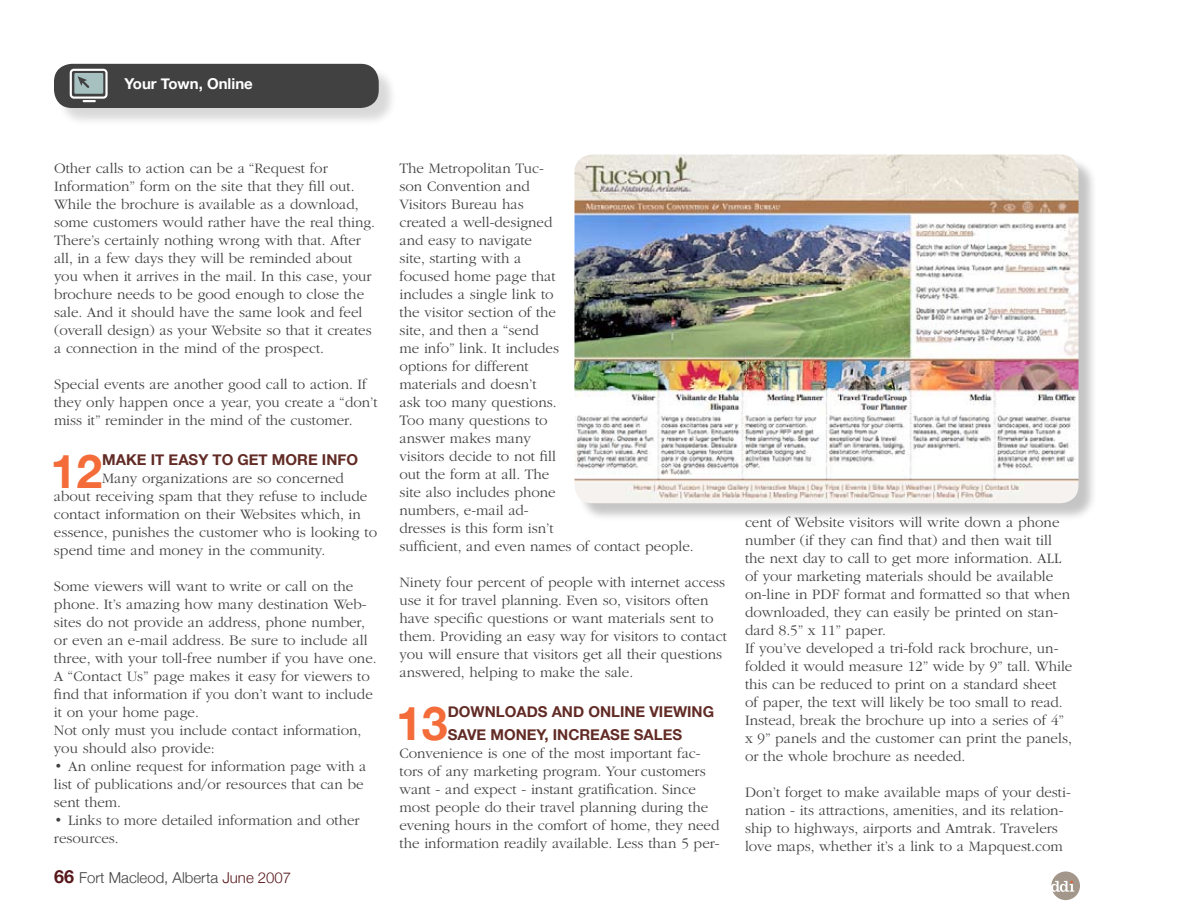
<style>
.page{position:relative;width:1188px;height:918px;background:#fff}
.page>*{position:absolute;margin:0;border:0;box-sizing:border-box;transform-origin:0 0}
.t1{font:700 46.5px "Helvetica Neue";color:#f36c39}
.t2{font:300 15px/18px "ITC Garamond Std";color:#414142}
.t3{font:700 15px/22.5px "Helvetica Neue";color:#622b25}
.t4{font:300 15px "Helvetica Neue";color:#414142}
.t5{font:700 15px "Helvetica Neue";color:#fff}
.s1{font-weight:700;font-size:18px;color:#57181b}
.s2{color:#57181b}
</style>
<div class="page">
<div style="left:1051px;top:872px;width:29px;height:28px;background:#a2978a;border-radius:50%"></div>
<svg style="left:1051px;top:881px;width:23px;height:11px"></svg>
<div style="left:577px;top:157px;width:527px;height:371px;background:#000;opacity:.23"></div>
<img style="left:574px;top:154px;width:504px;height:349px">
<div style="left:56px;top:66px;width:348px;height:67px;background:#000;opacity:.15"></div>
<div style="left:54px;top:64px;width:325px;height:44px;background:#414142;border-radius:18px"></div>
<svg style="left:70px;top:69px;width:38px;height:33px"></svg>
<p class="t5" style="left:125px;top:74px;width:130px">Your Town, Online</p>
<p class="t2" style="left:54px;top:159px;width:323px">Other calls to action can be a “Request for Information” form on the site that they fill out.<br>While the brochure is available as a download, some customers would rather have the real thing.<br>There’s certainly nothing wrong with that. After all, in a few days they will be reminded about you when it arrives in the mail. In this case, your brochure needs to be good enough to close the sale. And it should have the same look and feel (overall design) as your Website so that it creates a connection in the mind of the prospect.</p>
<p class="t2" style="left:54px;top:375px;width:325px">Special events are another good call to action. If they only happen once a year, you create a “don’t miss it” reminder in the mind of the customer.</p>
<h1 class="t1" style="left:51px;top:442px;width:53px">12</h1>
<p class="t3" style="left:102px;top:448px;width:257px">MAKE IT EASY TO GET MORE INFO</p>
<p class="t2" style="left:54px;top:470px;width:325px;text-indent:48px">Many organizations are so concerned about receiving spam that they refuse to include contact information on their Websites which, in essence, punishes the customer who is looking to spend time and money in the community.</p>
<p class="t2" style="left:54px;top:578px;width:324px">Some viewers will want to write or call on the phone. It’s amazing how many destination Web&shy;sites do not provide an address, phone number, or even an e-mail address. Be sure to include all three, with your toll-free number if you have one.<br>A “Contact Us” page makes it easy for viewers to find that information if you don’t want to include it on your home page.<br>Not only must you include contact information, you should also provide:</p>
<p class="t2" style="left:54px;top:758px;width:314px">• An online request for information page with a list of publications and/or resources that can be sent them.</p>
<p class="t2" style="left:54px;top:812px;width:307px">• Links to more detailed information and other resources.</p>
<p class="t4" style="left:54px;top:869px;width:239px"><span class="s1">66</span> Fort Macleod, Alberta <span class="s2">June 2007</span></p>
<p class="t2" style="left:399px;top:159px;width:296px">The Metropolitan Tuc-<br>son Convention and<br>Visitors Bureau has<br>created a well-designed<br>and easy to navigate<br>site, starting with a<br>focused home page that<br>includes a single link to<br>the visitor section of the<br>site, and then a “send<br>me info” link. It includes<br>options for different<br>materials and doesn’t<br>ask too many questions.<br>Too many questions to<br>answer makes many<br>visitors decide to not fill<br>out the form at all. The<br>site also includes phone<br>numbers, e-mail ad-<br>dresses is this form isn’t<br>sufficient, and even names of contact people.</p>
<p class="t2" style="left:399px;top:573px;width:329px">Ninety four percent of people with internet access use it for travel planning. Even so, visitors often have specific questions or want materials sent to them. Providing an easy way for visitors to contact you will ensure that visitors get all their questions answered, helping to make the sale.</p>
<h1 class="t1" style="left:396px;top:694px;width:53px">13</h1>
<p class="t3" style="left:448px;top:700px;width:268px">DOWNLOADS AND ONLINE VIEWING<br>SAVE MONEY, INCREASE SALES</p>
<p class="t2" style="left:399px;top:744px;width:322px">Convenience is one of the most important fac&shy;tors of any marketing program. Your customers want - and expect - instant gratification. Since most people do their travel planning during the evening hours in the comfort of home, they need the information readily available. Less than 5 per-</p>
<p class="t2" style="left:745px;top:514px;width:329px">cent of Website visitors will write down a phone number (if they can find that) and then wait till the next day to call to get more information. ALL of your marketing materials should be available on-line in PDF format and formatted so that when downloaded, they can easily be printed on stan&shy;dard 8.5” x 11” paper.<br>If you’ve developed a tri-fold rack brochure, un&shy;folded it would measure 12” wide by 9” tall. While this can be reduced to print on a standard sheet of paper, the text will likely be too small to read.<br>Instead, break the brochure up into a series of 4” x 9” panels and the customer can print the panels, or the whole brochure as needed.</p>
<p class="t2" style="left:745px;top:784px;width:327px">Don’t forget to make available maps of your desti&shy;nation - its attractions, amenities, and its relation&shy;ship to highways, airports and Amtrak. Travelers love maps, whether it’s a link to a Mapquest.com</p>
</div>
